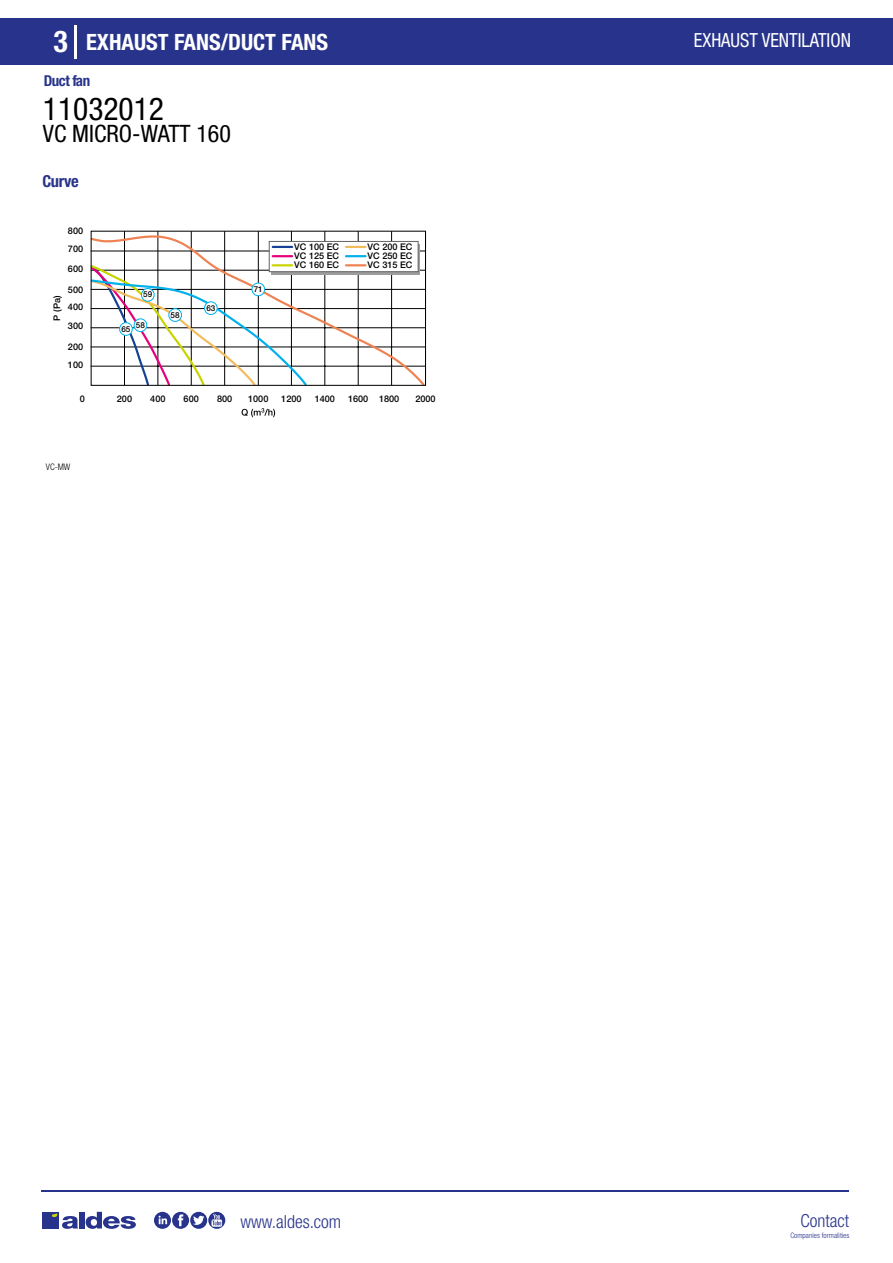
<style>
.page{position:relative;width:893px;height:1263px;background:#fff}
.page>*{position:absolute;margin:0;border:0;box-sizing:border-box;transform-origin:0 0}
.t1{font:condensed 31.5px "Helvetica Neue LT Std";color:#000}
.t2{font:700 condensed 30px "Helvetica Neue LT Std";color:#fff}
.t3{font:condensed 24px "Helvetica Neue LT Std";color:#000}
.t4{font:700 condensed 22.5px "Helvetica Neue LT Std";color:#fff}
.t5{font:condensed 19.5px "Helvetica Neue LT Std";color:#fff;scale:.95 1}
.t6{font:300 condensed 18px "Helvetica Neue";color:#28348b}
.t7{font:700 condensed 16.5px "Helvetica Neue LT Std";letter-spacing:-.025em;color:#28348b}
.t8{font:700 condensed 15px "Helvetica Neue LT Std";letter-spacing:-.035em;color:#28348b}
.t9{font:500 9.15px/9.1px "Helvetica Neue";color:#000}
.t10{font:300 condensed 9px "Helvetica Neue";color:#000}
.t11{font:500 8.1px "Helvetica Neue";color:#000}
.t12{font:300 condensed 7.5px "Helvetica Neue";color:#28348b}
</style>
<div class="page">
<div style="left:0;top:18px;width:893px;height:46px;background:#28348b"></div>
<hr style="left:74px;top:25px;width:2px;height:33px;background:#fff">
<hr style="left:41px;top:1190px;width:808px;height:1px;background:#28348b">
<svg style="left:154px;top:1212px;width:71px;height:17px"></svg>
<div style="left:42px;top:1212px;width:17px;height:16px;background:#28348b"></div>
<div style="left:79px;top:1212px;width:5px;height:16px;background:#28348b"></div>
<svg style="left:86px;top:1212px;width:50px;height:17px"></svg>
<svg style="left:52px;top:1213px;width:26px;height:16px"></svg>
<hr style="left:224px;top:231px;width:1px;height:154px;background:#000">
<hr style="left:358px;top:231px;width:1px;height:154px;background:#000">
<hr style="left:391px;top:231px;width:1px;height:154px;background:#000">
<hr style="left:124px;top:231px;width:1px;height:154px;background:#000">
<hr style="left:291px;top:231px;width:1px;height:154px;background:#000">
<hr style="left:325px;top:231px;width:1px;height:154px;background:#000">
<hr style="left:158px;top:231px;width:1px;height:154px;background:#000">
<hr style="left:191px;top:231px;width:1px;height:154px;background:#000">
<hr style="left:258px;top:231px;width:1px;height:154px;background:#000">
<svg style="left:242px;top:408px;width:33px;height:9px"></svg>
<svg style="left:90px;top:234px;width:334px;height:150px"></svg>
<svg style="left:309px;top:244px;width:111px;height:30px"></svg>
<div style="left:269px;top:241px;width:149px;height:31px;background:#fff;border:1px solid #646363"></div>
<div style="left:91px;top:231px;width:335px;height:155px;border:1px solid #000"></div>
<svg style="left:273px;top:246px;width:19px;height:2px"></svg>
<svg style="left:273px;top:255px;width:19px;height:2px"></svg>
<svg style="left:90px;top:263px;width:219px;height:123px"></svg>
<svg style="left:346px;top:246px;width:19px;height:2px"></svg>
<svg style="left:346px;top:255px;width:19px;height:2px"></svg>
<svg style="left:346px;top:264px;width:19px;height:2px"></svg>
<h2 class="t2" style="left:54px;top:24px;width:16px">3</h2>
<h3 class="t4" style="left:86px;top:28px;width:244px">EXHAUST FANS/DUCT FANS</h3>
<h3 class="t5" style="left:694px;top:29px;width:167px">EXHAUST VENTILATION</h3>
<h3 class="t8" style="left:44px;top:71px;width:48px">Duct fan</h3>
<h1 class="t1" style="left:43px;top:91px;width:122px">11032012</h1>
<h3 class="t3" style="left:43px;top:120px;width:189px">VC MICRO-WATT 160</h3>
<h3 class="t7" style="left:43px;top:171px;width:38px">Curve</h3>
<p class="t9" style="left:68px;top:226px;width:17px">800</p>
<p class="t9" style="left:68px;top:245px;width:17px">700</p>
<p class="t9" style="left:68px;top:264px;width:17px">600</p>
<p class="t9" style="left:68px;top:285px;width:17px">500</p>
<p class="t9" style="left:52px;top:321px;width:26px;rotate:-90deg">P (Pa)</p>
<p class="t9" style="left:68px;top:298px;width:17px;line-height:19px">400<br>300</p>
<p class="t9" style="left:68px;top:338px;width:17px;line-height:18px">200<br>100</p>
<p class="t11" style="left:143px;top:290px;width:11px">59</p>
<p class="t11" style="left:136px;top:320px;width:11px">58</p>
<p class="t11" style="left:121px;top:324px;width:11px">65</p>
<p class="t11" style="left:171px;top:310px;width:11px">58</p>
<p class="t11" style="left:206px;top:303px;width:11px">63</p>
<p class="t11" style="left:254px;top:284px;width:11px">71</p>
<p class="t9" style="left:294px;top:242px;width:46px;text-align:justify">VC 100 EC VC 125 EC VC 160 EC</p>
<p class="t9" style="left:368px;top:242px;width:46px;text-align:justify">VC 200 EC VC 250 EC VC 315 EC</p>
<p class="t9" style="left:80px;top:395px;width:7px">0</p>
<p class="t9" style="left:117px;top:395px;width:17px">200</p>
<p class="t9" style="left:150px;top:395px;width:17px">400</p>
<p class="t9" style="left:184px;top:395px;width:17px">600</p>
<p class="t9" style="left:217px;top:395px;width:17px">800</p>
<p class="t9" style="left:415px;top:395px;width:22px">2000</p>
<p class="t9" style="left:248px;top:395px;width:22px">1000</p>
<p class="t9" style="left:281px;top:395px;width:22px">1200</p>
<p class="t9" style="left:315px;top:395px;width:22px">1400</p>
<p class="t9" style="left:348px;top:395px;width:53px">1600 1800</p>
<p class="t10" style="left:46px;top:461px;width:26px">VC-MW</p>
<h3 class="t6" style="left:240px;top:1211px;width:102px">www.aldes.com</h3>
<h3 class="t6" style="left:800px;top:1211px;width:50px">Contact</h3>
<p class="t12" style="left:790px;top:1230px;width:60px">Companies formalities</p>
</div>
